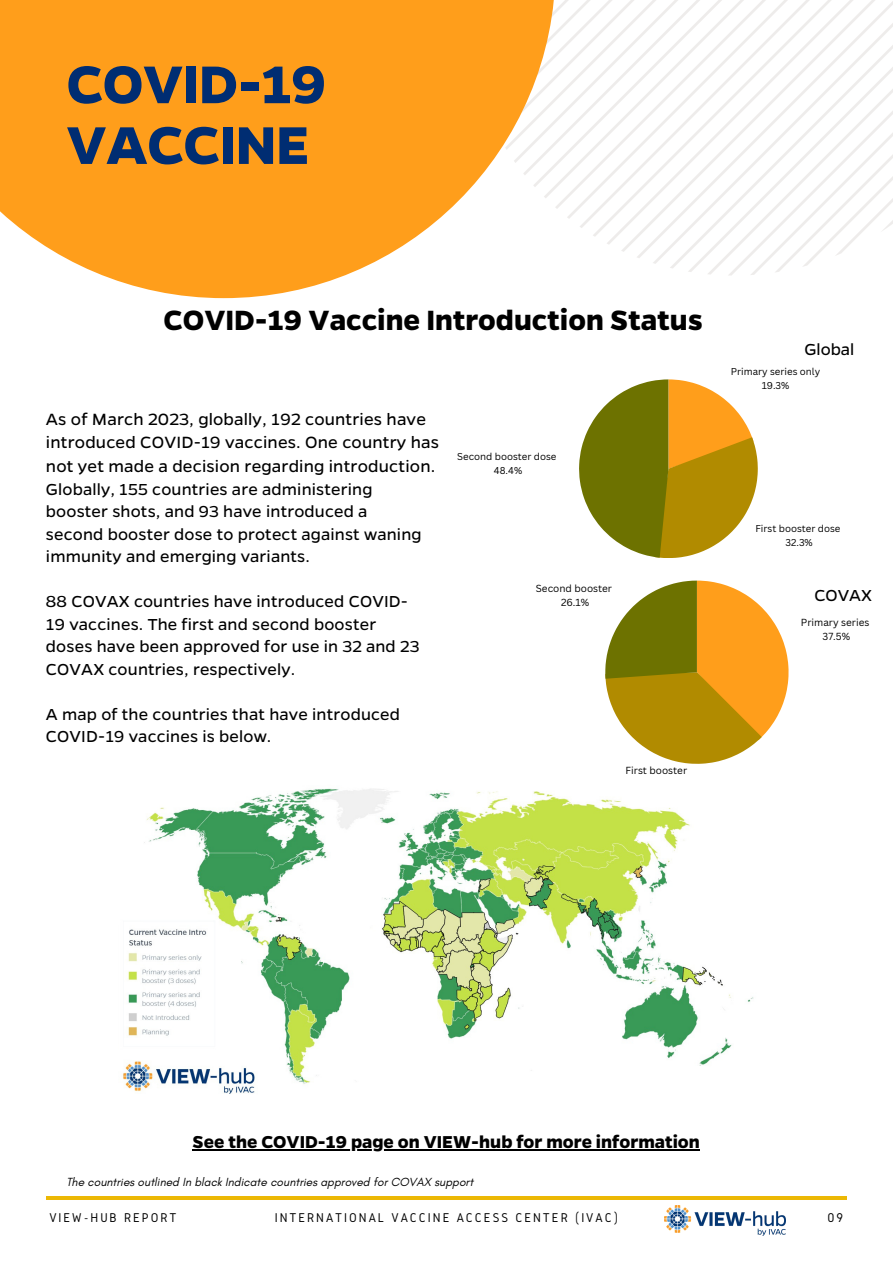
<style>
.page{position:relative;width:893px;height:1264px;background:#fff}
.page>*{position:absolute;margin:0;border:0;box-sizing:border-box;transform-origin:0 0}
.t1{font:700 60px/60.8px "Gentona";letter-spacing:-.01em;color:#002d72}
.t2{font:700 31.5px "Gentona";color:#000}
.t3{font:700 19.5px "Gentona";color:#000}
.t4{font:18.45px/23.5px "Gentona";letter-spacing:.01em;color:#000}
.t5{font:18px/22.5px "Gentona";letter-spacing:.01em;color:#000}
.t6{font:13.2px "Gidole";letter-spacing:.15em;color:#000}
.t7{font:italic 12px "Glacial Indifference";color:#000}
.t8{font:9.9px/13.8px "Canva Sans";color:#000;text-align:center}
.t9{font:9.75px/13.5px "Canva Sans";color:#000;text-align:center}
</style>
<div class="page">
<hr style="left:46px;top:1196px;width:800px;height:3px;background:#ecb805">
<svg style="left:555px;top:0;width:337px;height:275px"></svg>
<svg style="left:0;top:0;width:555px;height:298px;fill:#ff9e1b"></svg>
<svg style="left:579px;top:379px;width:178px;height:179px"></svg>
<svg style="left:605px;top:580px;width:183px;height:183px"></svg>
<img style="left:664px;top:1205px;width:121px;height:30px">
<img style="left:122px;top:788px;width:632px;height:306px">
<hr style="left:192px;top:1149px;width:508px;height:1px;background:#000">
<h1 class="t1" style="left:66px;top:51px;width:261px">COVID-19<br>VACCINE</h1>
<h2 class="t2" style="left:163px;top:299px;width:540px">COVID-19 Vaccine Introduction Status</h2>
<p class="t4" style="left:46px;top:406px;width:394px">As of March 2023, globally, 192 countries have introduced COVID-19 vaccines. One country has not yet made a decision regarding introduction.</p>
<p class="t5" style="left:46px;top:476px;width:377px">Globally, 155 countries are administering booster shots, and 93 have introduced a second booster dose to protect against waning immunity and emerging variants.</p>
<p class="t5" style="left:46px;top:589px;width:375px">88 COVAX countries have introduced COVID-19 vaccines. The first and second booster doses have been approved for use in 32 and 23<br>COVAX countries, respectively.</p>
<p class="t5" style="left:46px;top:701px;width:355px">A map of the countries that have introduced<br>COVID-19 vaccines is below.</p>
<p class="t9" style="left:457px;top:449px;width:101px">Second booster dose<br>48.4%</p>
<p class="t8" style="left:536px;top:581px;width:78px">Second booster<br>26.1%</p>
<p class="t8" style="left:625px;top:763px;width:63px">First booster</p>
<p class="t5" style="left:804px;top:337px;width:51px">Global</p>
<p class="t9" style="left:730px;top:365px;width:91px">Primary series only<br>19.3%</p>
<p class="t9" style="left:755px;top:521px;width:86px">First booster dose<br>32.3%</p>
<p class="t5" style="left:814px;top:583px;width:59px">COVAX</p>
<p class="t8" style="left:800px;top:615px;width:70px">Primary series<br>37.5%</p>
<p class="t3" style="left:192px;top:1129px;width:509px">See the COVID-19 page on VIEW-hub for more information</p>
<p class="t7" style="left:66px;top:1174px;width:408px">The countries outlined In black Indicate countries approved for COVAX support</p>
<p class="t6" style="left:49px;top:1209px;width:129px">VIEW-HUB REPORT</p>
<p class="t6" style="left:275px;top:1209px;width:344px">INTERNATIONAL VACCINE ACCESS CENTER (IVAC)</p>
<p class="t6" style="left:827px;top:1209px;width:17px">09</p>
</div>
